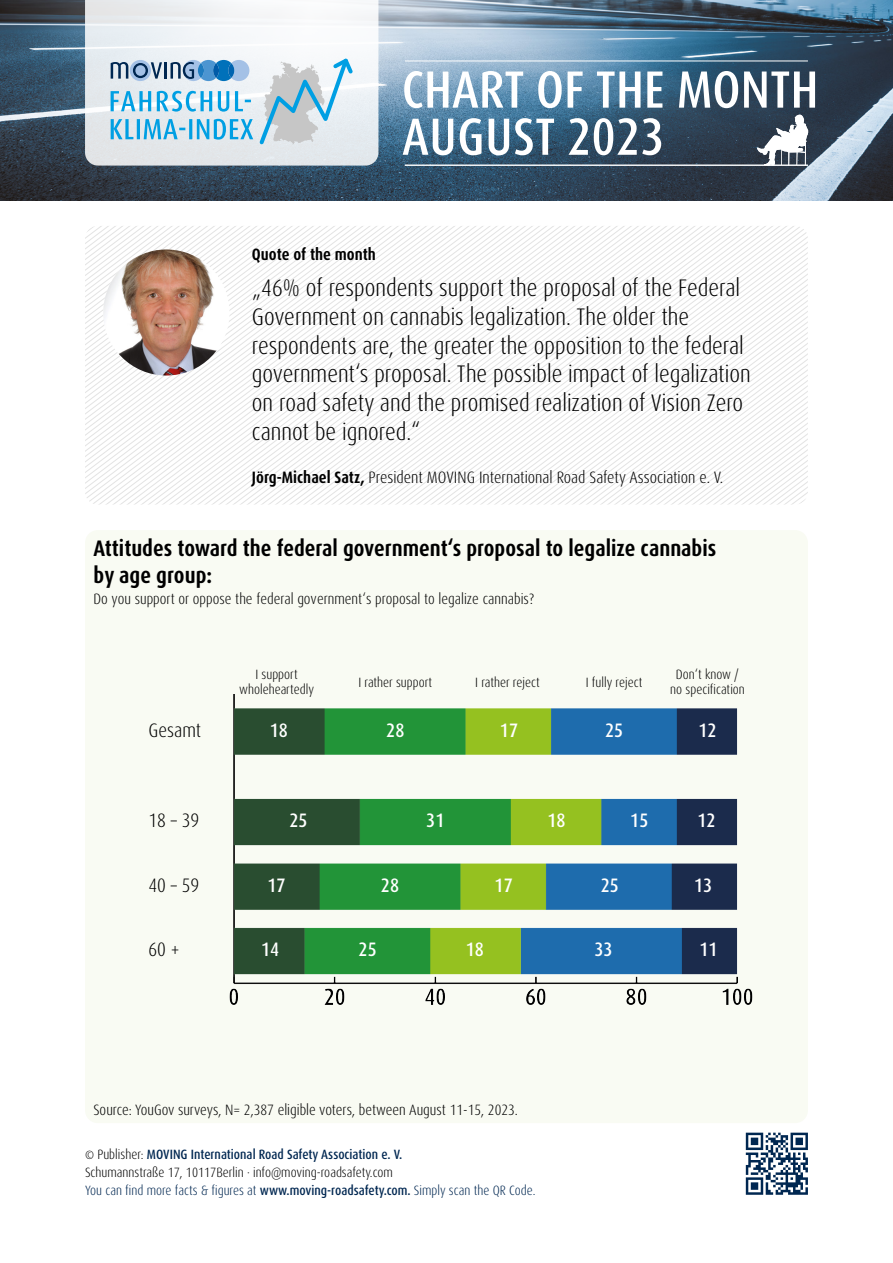
<style>
.page{position:relative;width:893px;height:1263px;background:#fff}
.page>*{position:absolute;margin:0;border:0;box-sizing:border-box;transform-origin:0 0}
.t1{font:500 condensed 52.5px "Dax OT";color:#fff}
.t2{font:300 condensed 24px/28.8px "Dax OT";color:#000}
.t3{font:700 condensed 22.5px/27px "Dax OT";color:#000}
.t4{font:500 condensed 19.5px "Dax OT";color:#fff}
.t5{font:300 condensed 19.5px "Dax OT";color:#000}
.t6{font:300 condensed 16.5px "Dax OT";color:#000}
.t7{font:700 condensed 16.5px "Dax OT";color:#000}
.t8{font:300 condensed 15px "Dax OT";color:#000}
.t9{font:500 condensed 13.5px/18px "Dax OT";color:#002751}
.t10{font:300 condensed 13.5px/15px "Dax OT";color:#000;text-align:center}
.s1{font-weight:700}
.s2{font-weight:300;font-size:12px;color:#000}
.s3{font-weight:300;color:#000}
.s4{font-weight:300}
</style>
<div class="page">
<img style="left:0;top:0;width:893px;height:200px">
<svg style="left:85px;top:0;width:293px;height:166px"></svg>
<svg style="left:111px;top:55px;width:245px;height:92px"></svg>
<svg style="left:746px;top:1133px;width:62px;height:62px"></svg>
<hr style="left:405px;top:61px;width:403px;height:1px;background:#fff">
<hr style="left:405px;top:165px;width:403px;height:1px;background:#fff">
<svg style="left:757px;top:115px;width:51px;height:51px"></svg>
<div style="left:85px;top:530px;width:723px;height:593px;background:#f9fbf3;border-radius:13px"></div>
<svg style="left:85px;top:339px;width:722px;height:4px"></svg>
<svg style="left:85px;top:346px;width:723px;height:4px"></svg>
<svg style="left:86px;top:356px;width:722px;height:4px"></svg>
<svg style="left:85px;top:363px;width:723px;height:4px"></svg>
<svg style="left:87px;top:367px;width:721px;height:3px"></svg>
<svg style="left:85px;top:370px;width:723px;height:3px"></svg>
<svg style="left:85px;top:373px;width:723px;height:4px"></svg>
<svg style="left:87px;top:377px;width:719px;height:3px"></svg>
<svg style="left:85px;top:380px;width:723px;height:4px"></svg>
<svg style="left:85px;top:384px;width:723px;height:3px"></svg>
<svg style="left:85px;top:387px;width:722px;height:3px"></svg>
<svg style="left:85px;top:390px;width:723px;height:4px"></svg>
<svg style="left:86px;top:394px;width:722px;height:3px"></svg>
<svg style="left:85px;top:397px;width:722px;height:4px"></svg>
<svg style="left:85px;top:401px;width:723px;height:3px"></svg>
<svg style="left:87px;top:404px;width:718px;height:3px"></svg>
<svg style="left:85px;top:407px;width:723px;height:4px"></svg>
<svg style="left:85px;top:411px;width:723px;height:3px"></svg>
<svg style="left:86px;top:414px;width:722px;height:4px"></svg>
<svg style="left:85px;top:418px;width:723px;height:3px"></svg>
<svg style="left:86px;top:421px;width:722px;height:3px"></svg>
<svg style="left:85px;top:424px;width:722px;height:4px"></svg>
<svg style="left:85px;top:428px;width:723px;height:3px"></svg>
<svg style="left:86px;top:431px;width:722px;height:3px"></svg>
<svg style="left:85px;top:434px;width:723px;height:4px"></svg>
<svg style="left:85px;top:438px;width:723px;height:3px"></svg>
<svg style="left:86px;top:441px;width:722px;height:4px"></svg>
<svg style="left:85px;top:445px;width:723px;height:60px"></svg>
<img style="left:103px;top:249px;width:126px;height:126px;border-radius:63px">
<img style="left:229px;top:694px;width:524px;height:311px">
<h1 class="t1" style="left:402px;top:56px;width:418px">CHART OF THE MONTH</h1>
<h1 class="t1" style="left:402px;top:103px;width:264px">AUGUST 2023</h1>
<p class="t7" style="left:252px;top:244px;width:126px">Quote of the month</p>
<p class="t2" style="left:252px;top:273px;width:500px">„46% of respondents support the proposal of the Federal Government on cannabis legalization. The older the respondents are, the greater the opposition to the federal government‘s proposal. The possible impact of legalization on road safety and the promised realization of Vision Zero cannot be ignored.“</p>
<p class="t6" style="left:252px;top:467px;width:473px"><span class="s1">Jörg-Michael Satz,</span> President MOVING International Road Safety Association e. V.</p>
<p class="t3" style="left:94px;top:535px;width:624px">Attitudes toward the federal government‘s proposal to legalize cannabis by age group:</p>
<p class="t8" style="left:94px;top:589px;width:442px">Do you support or oppose the federal government‘s proposal to legalize cannabis?</p>
<p class="t10" style="left:239px;top:667px;width:76px">I support wholeheartedly</p>
<p class="t10" style="left:358px;top:675px;width:76px">I rather support</p>
<p class="t10" style="left:475px;top:675px;width:66px">I rather reject</p>
<p class="t10" style="left:586px;top:675px;width:58px">I fully reject</p>
<p class="t10" style="left:670px;top:667px;width:76px">Don‘t know / no specification</p>
<p class="t5" style="left:148px;top:718px;width:54px">Gesamt</p>
<p class="t4" style="left:270px;top:718px;width:20px">18</p>
<p class="t4" style="left:386px;top:718px;width:20px">28</p>
<p class="t4" style="left:500px;top:718px;width:20px">17</p>
<p class="t4" style="left:605px;top:718px;width:20px">25</p>
<p class="t4" style="left:698px;top:718px;width:20px">12</p>
<p class="t5" style="left:148px;top:808px;width:52px">18 – 39</p>
<p class="t4" style="left:290px;top:808px;width:20px">25</p>
<p class="t4" style="left:426px;top:808px;width:20px">31</p>
<p class="t4" style="left:548px;top:808px;width:20px">18</p>
<p class="t4" style="left:630px;top:808px;width:20px">15</p>
<p class="t4" style="left:697px;top:808px;width:20px">12</p>
<p class="t5" style="left:148px;top:873px;width:52px">40 – 59</p>
<p class="t4" style="left:268px;top:873px;width:20px">17</p>
<p class="t4" style="left:381px;top:873px;width:20px">28</p>
<p class="t4" style="left:495px;top:873px;width:20px">17</p>
<p class="t4" style="left:601px;top:873px;width:20px">25</p>
<p class="t4" style="left:694px;top:873px;width:20px">13</p>
<p class="t5" style="left:148px;top:937px;width:33px">60 +</p>
<p class="t4" style="left:261px;top:937px;width:20px">14</p>
<p class="t4" style="left:359px;top:937px;width:20px">25</p>
<p class="t4" style="left:466px;top:937px;width:20px">18</p>
<p class="t4" style="left:594px;top:937px;width:20px">33</p>
<p class="t4" style="left:700px;top:937px;width:20px">11</p>
<p class="t8" style="left:93px;top:1101px;width:426px">Source: YouGov surveys, N= 2,387 eligible voters, between August 11-15, 2023.</p>
<p class="t9" style="left:85px;top:1145px;width:452px"><span class="s2">©</span> <span class="s3">Publisher:</span> MOVING International Road Safety Association e. V.<br><span class="s3">Schumannstraße 17, 10117Berlin · info@moving-roadsafety.com<br></span><span class="s4">You can find more facts &amp; figures at</span> www.moving-roadsafety.com. <span class="s4">Simply scan the QR Code.</span></p>
</div>
